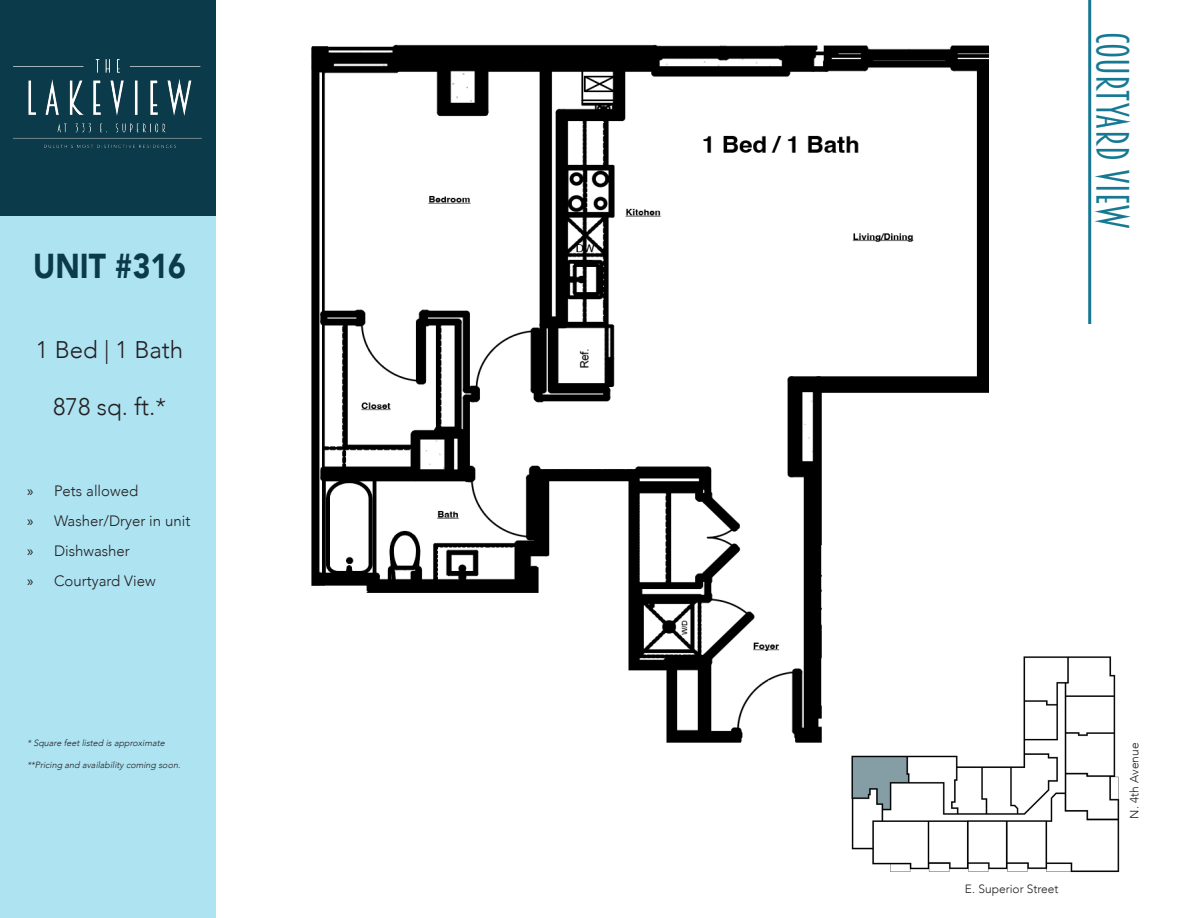
<style>
.page{position:relative;width:1188px;height:918px;background:#fff}
.page>*{position:absolute;margin:0;border:0;box-sizing:border-box;transform-origin:0 0}
.t1{font:42px "Breamcatcher";color:#167994}
.t2{font:900 34.5px "Avenir";color:#0b3b4a;scale:.87 1}
.t3{font:300 24px "Avenir";color:#231f20}
.t4{font:300 15px "Avenir";color:#231f20}
.t5{font:300 12px "Avenir";color:#231f20}
.t6{font:italic 300 9px "Avenir";color:#231f20}
.s1{font-family:"Myriad Pro";font-weight:400}
</style>
<div class="page">
<img style="left:851px;top:656px;width:269px;height:217px">
<div style="left:0;top:0;width:216px;height:216px;background:#0b3b4a"></div>
<img style="left:13px;top:59px;width:189px;height:89px">
<div style="left:0;top:216px;width:216px;height:702px;background:#aee3f2"></div>
<hr style="left:1088px;top:0;width:3px;height:324px;background:#167994">
<img style="left:311px;top:44px;width:701px;height:709px">
<p class="t2" style="left:33px;top:237px;width:177px">UNIT #316</p>
<p class="t3" style="left:36px;top:335px;width:149px">1 Bed | 1 Bath</p>
<p class="t3" style="left:53px;top:393px;width:115px">878 sq. ft.*</p>
<p class="t4" style="left:27px;top:482px;width:113px"><span class="s1">»</span> Pets allowed</p>
<p class="t4" style="left:27px;top:512px;width:165px"><span class="s1">»</span> Washer/Dryer in unit</p>
<p class="t4" style="left:27px;top:542px;width:104px"><span class="s1">»</span> Dishwasher</p>
<p class="t4" style="left:27px;top:572px;width:130px"><span class="s1">»</span> Courtyard View</p>
<p class="t6" style="left:27px;top:737px;width:141px">* Square feetlisted is approximate</p>
<p class="t6" style="left:27px;top:760px;width:157px">**Pricing and availability coming soon.</p>
<p class="t1" style="left:1137px;top:32px;width:199px;rotate:90deg">COURTYARD VIEW</p>
<p class="t5" style="left:965px;top:882px;width:95px">E. Superior Street</p>
<p class="t5" style="left:1127px;top:819px;width:77px;rotate:-90deg">N. 4th Avenue</p>
</div>
